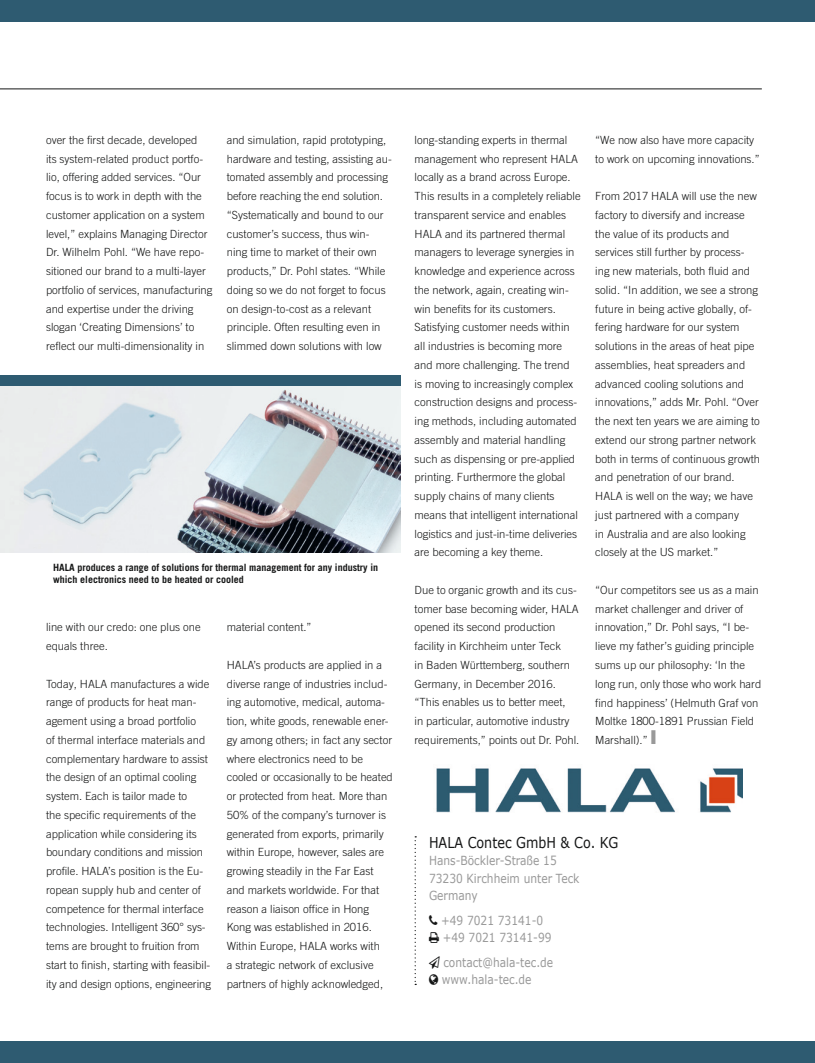
<style>
.page{position:relative;width:815px;height:1063px;background:#fff}
.page>*{position:absolute;margin:0;border:0;box-sizing:border-box;transform-origin:0 0}
.t1{font:15px "Verdana";color:#151616;scale:.85 1}
.t2{font:12.5px/17.5px "Verdana";color:#999;scale:.85 1}
.t3{font:300 11.25px/18.8px "Trade Gothic LT Pro";color:#151616}
.t4{font:700 10px/12.5px "Trade Gothic LT Pro";color:#151616}
.s1{color:#999}
</style>
<div class="page">
<div style="left:0;top:1042px;width:815px;height:21px;background:#2e5b71"></div>
<div style="left:0;top:0;width:815px;height:21px;background:#2e5b71"></div>
<hr style="left:0;top:89px;width:762px;height:1px;background:#151616">
<svg style="left:415px;top:836px;width:1px;height:149px"></svg>
<img style="left:436px;top:768px;width:307px;height:45px">
<img style="left:0;top:386px;width:400px;height:167px">
<div style="left:0;top:376px;width:400px;height:10px;background:#2e5b71"></div>
<p class="t3" style="left:46px;top:130px;width:168px">over the first decade, developed<br>its system-related product portfo&shy;lio, offering added services. “Our focus is to work in depth with the customer application on a system level,” explains Managing Director Dr. Wilhelm Pohl. “We have repo&shy;sitioned our brand to a multi-layer portfolio of services, manufacturing and expertise under the driving slogan ‘Creating Dimensions’ to reflect our multi-dimensionality in</p>
<p class="t3" style="left:227px;top:130px;width:167px">and simulation, rapid prototyping, hardware and testing, assisting au&shy;tomated assembly and processing before reaching the end solution. “Systematically and bound to our customer’s success, thus win&shy;ning time to market of their own products,” Dr. Pohl states. “While doing so we do not forget to focus on design-to-cost as a relevant principle. Often resulting even in slimmed down solutions with low</p>
<p class="t4" style="left:53px;top:561px;width:326px">HALA produces a range of solutions for thermal management for any industry in which electronics need to be heated or cooled</p>
<p class="t3" style="left:46px;top:618px;width:156px">line with our credo: one plus one equals three.</p>
<p class="t3" style="left:46px;top:674px;width:167px">Today, HALA manufactures a wide range of products for heat man&shy;agement using a broad portfolio<br>of thermal interface materials and complementary hardware to assist the design of an optimal cooling system. Each is tailor made to<br>the specific requirements of the application while considering its boundary conditions and mission profile. HALA’s position is the Eu&shy;ropean supply hub and center of competence for thermal interface technologies. Intelligent 360° sys&shy;tems are brought to fruition from start to finish, starting with feasibil&shy;ity and design options, engineering</p>
<p class="t3" style="left:227px;top:618px;width:86px">material content.”</p>
<p class="t3" style="left:227px;top:655px;width:168px">HALA’s products are applied in a diverse range of industries includ&shy;ing automotive, medical, automa&shy;tion, white goods, renewable ener&shy;gy among others; in fact any sector where electronics need to be cooled or occasionally to be heated or protected from heat. More than<br>50% of the company’s turnover is generated from exports, primarily within Europe, however, sales are growing steadily in the Far East and markets worldwide. For that reason a liaison office in Hong<br>Kong was established in 2016.<br>Within Europe, HALA works with<br>a strategic network of exclusive partners of highly acknowledged,</p>
<p class="t3" style="left:415px;top:130px;width:168px">long-standing experts in thermal management who represent HALA locally as a brand across Europe.<br>This results in a completely reliable transparent service and enables HALA and its partnered thermal managers to leverage synergies in knowledge and experience across the network, again, creating win&shy;win benefits for its customers.<br>Satisfying customer needs within all industries is becoming more and more challenging. The trend<br>is moving to increasingly complex construction designs and process&shy;ing methods, including automated assembly and material handling such as dispensing or pre-applied printing. Furthermore the global supply chains of many clients means that intelligent international logistics and just-in-time deliveries are becoming a key theme.</p>
<p class="t3" style="left:415px;top:580px;width:166px">Due to organic growth and its cus&shy;tomer base becoming wider, HALA opened its second production facility in Kirchheim unter Teck<br>in Baden Württemberg, southern<br>Germany, in December 2016. “This enables us to better meet,<br>in particular, automotive industry requirements,” points out Dr. Pohl.</p>
<p class="t3" style="left:595px;top:130px;width:166px">“We now also have more capacity to work on upcoming innovations.”</p>
<p class="t3" style="left:595px;top:187px;width:166px">From 2017 HALA will use the new factory to diversify and increase the value of its products and services still further by process&shy;ing new materials, both fluid and solid. “In addition, we see a strong future in being active globally, of&shy;fering hardware for our system solutions in the areas of heat pipe assemblies, heat spreaders and advanced cooling solutions and innovations,” adds Mr. Pohl. “Over the next ten years we are aiming to extend our strong partner network both in terms of continuous growth and penetration of our brand.<br>HALA is well on the way; we have just partnered with a company<br>in Australia and are also looking closely at the US market.”</p>
<p class="t3" style="left:595px;top:580px;width:167px">“Our competitors see us as a main market challenger and driver of innovation,” Dr. Pohl says, “I be&shy;lieve my father’s guiding principle sums up our philosophy: ‘In the long run, only those who work hard find happiness’ (Helmuth Graf von<br>Moltke 1800-1891 Prussian Field<br>Marshall).” <span class="s1">❙</span></p>
<h1 class="t1" style="left:429px;top:832px;width:224px">HALA Contec GmbH &amp; Co. KG</h1>
<p class="t2" style="left:429px;top:852px;width:178px">Hans-Böckler-Straße 15<br>73230 Kirchheim unter Teck<br>Germany</p>
<p class="t2" style="left:441px;top:911px;width:131px">+49 7021 73141-0 +49 7021 73141-99</p>
<p class="t2" style="left:442px;top:953px;width:132px">contact@hala-tec.de www.hala-tec.de</p>
</div>
